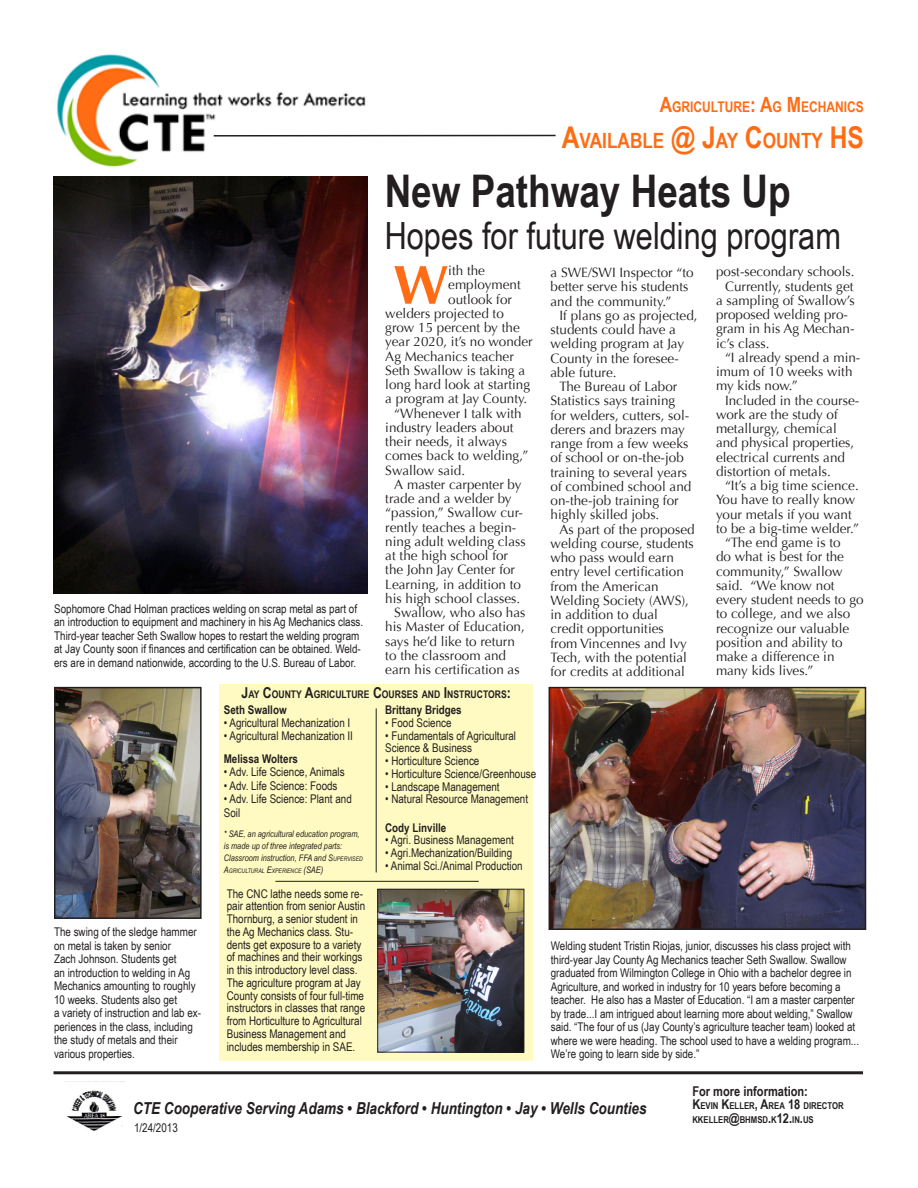
<style>
.page{position:relative;width:918px;height:1188px;background:#fff}
.page>*{position:absolute;margin:0;border:0;box-sizing:border-box;transform-origin:0 0}
.t1{font:700 55.05px "Optima";color:#ff6c15}
.t2{font:700 45px "Arial Narrow";color:#231f20}
.t3{font:37.5px "Arial Narrow";color:#231f20}
.t4{font:700 21px "Arial Narrow";color:#ff6c14}
.t5{font:italic 700 16.5px "Arial Narrow";color:#231f20}
.t6{font:700 14.7px "Arial Narrow";color:#ff6c14}
.t7{font:13.5px/14.2px "Optima";color:#231f20}
.t8{font:700 13.5px "Arial Narrow";color:#231f20}
.t9{font:12px/13.5px "Arial Narrow";color:#231f20}
.t10{font:700 12px "Arial Narrow";color:#231f20}
.t11{font:700 10.5px "Arial Narrow";color:#231f20}
.t12{font:700 9.45px "Arial Narrow";color:#231f20}
.t13{font:italic 9px/12px "Arial Narrow";color:#231f20}
.t14{font:italic 6.3px "Arial Narrow";color:#231f20}
.s1{font-size:21px}
.s2{font-size:30px}
.s3{font-size:15px}
.s4{font-style:inherit}
.s5{font-size:6.3px}
.s6{font-size:9px}
.s7{font-size:13.5px}
</style>
<div class="page">
<img style="left:56px;top:54px;width:310px;height:113px">
<hr style="left:214px;top:135px;width:342px;height:2px;background:#231f20">
<img style="left:67px;top:1088px;width:56px;height:43px">
<img style="left:54px;top:176px;width:313px;height:418px">
<img style="left:552px;top:690px;width:311px;height:237px">
<div style="left:549px;top:687px;width:317px;height:243px;border:2px solid #231f20"></div>
<img style="left:57px;top:690px;width:142px;height:226px">
<div style="left:54px;top:687px;width:148px;height:232px;border:2px solid #231f20"></div>
<hr style="left:53px;top:1071px;width:810px;height:3px;background:#231f20">
<div style="left:220px;top:684px;width:313px;height:377px;background:#fffac1"></div>
<img style="left:379px;top:891px;width:143px;height:160px">
<div style="left:377px;top:889px;width:147px;height:164px;border:1px solid #231f20"></div>
<hr style="left:275px;top:881px;width:204px;height:1px;background:#231f20">
<hr style="left:376px;top:708px;width:1px;height:164px;background:#231f20">
<p class="t6" style="left:660px;top:96px;width:206px"><span class="s1">A</span>GRICULTURE<span class="s1">: A</span>G <span class="s1">M</span>ECHANICS</p>
<p class="t4" style="left:562px;top:125px;width:285px"><span class="s2">A</span>VAILABLE <span class="s2">@ J</span>AY <span class="s2">C</span>OUNTY <span class="s2">HS</span></p>
<p class="t9" style="left:54px;top:601px;width:311px">Sophomore Chad Holman practices welding on scrap metal as part of an introduction to equipment and machinery in his Ag Mechanics class.<br>Third-year teacher Seth Swallow hopes to restart the welding program at Jay County soon if finances and certification can be obtained. Weld&shy;ers are in demand nationwide, according to the U.S. Bureau of Labor.</p>
<p class="t2" style="left:385px;top:157px;width:408px">New Pathway Heats Up</p>
<p class="t3" style="left:385px;top:208px;width:458px">Hopes for future welding program</p>
<p class="t1" style="left:393px;top:253px;width:57px">W</p>
<p class="t7" style="left:448px;top:264px;width:38px">ith the</p>
<p class="t7" style="left:448px;top:278px;width:74px">employment</p>
<p class="t7" style="left:448px;top:292px;width:65px">outlook for</p>
<p class="t7" style="left:385px;top:306px;width:120px">welders projected to</p>
<p class="t7" style="left:385px;top:321px;width:136px">grow 15 percent by the</p>
<p class="t7" style="left:385px;top:335px;width:149px">year 2020, it’s no wonder</p>
<p class="t7" style="left:385px;top:349px;width:130px">Ag Mechanics teacher</p>
<p class="t7" style="left:385px;top:363px;width:141px">Seth Swallow is taking a</p>
<p class="t7" style="left:385px;top:378px;width:146px">long hard look at starting</p>
<p class="t7" style="left:385px;top:392px;width:144px">a program at Jay County.</p>
<p class="t7" style="left:385px;top:406px;width:145px;text-indent:9px">“Whenever I talk with industry leaders about their needs, it always comes back to welding,”<br>Swallow said.</p>
<p class="t7" style="left:385px;top:477px;width:142px;text-indent:9px">A master carpenter by trade and a welder by “passion,” Swallow cur&shy;rently teaches a begin&shy;ning adult welding class at the high school for the John Jay Center for<br>Learning, in addition to his high school classes.</p>
<p class="t7" style="left:385px;top:606px;width:142px;text-indent:9px">Swallow, who also has his Master of Education, says he’d like to return to the classroom and earn his certification as</p>
<p class="t7" style="left:551px;top:265px;width:145px">a SWE/SWI Inspector “to better serve his students and the community.”</p>
<p class="t7" style="left:551px;top:308px;width:149px;text-indent:9px">If plans go as projected, students could have a welding program at Jay<br>County in the foresee&shy;able future.</p>
<p class="t7" style="left:551px;top:379px;width:142px;text-indent:9px">The Bureau of Labor<br>Statistics says training for welders, cutters, sol&shy;derers and brazers may range from a few weeks of school or on-the-job training to several years of combined school and on-the-job training for highly skilled jobs.</p>
<p class="t7" style="left:551px;top:522px;width:146px;text-indent:9px">As part of the proposed welding course, students who pass would earn entry level certification from the American<br>Welding Society (AWS), in addition to dual<br>credit opportunities<br>from Vincennes and Ivy<br>Tech, with the potential for credits at additional</p>
<p class="t7" style="left:716px;top:265px;width:140px">post-secondary schools.</p>
<p class="t7" style="left:716px;top:279px;width:140px;text-indent:9px">Currently, students get a sampling of Swallow’s proposed welding pro&shy;gram in his Ag Mechan&shy;ic’s class.</p>
<p class="t7" style="left:716px;top:350px;width:146px;text-indent:9px">“I already spend a min&shy;imum of 10 weeks with my kids now.”</p>
<p class="t7" style="left:716px;top:393px;width:145px;text-indent:9px">Included in the course&shy;work are the study of metallurgy, chemical and physical properties, electrical currents and distortion of metals.</p>
<p class="t7" style="left:716px;top:479px;width:145px;text-indent:9px">“It’s a big time science.<br>You have to really know your metals if you want to be a big-time welder.”</p>
<p class="t7" style="left:716px;top:536px;width:149px;text-indent:9px">“The end game is to<br>do what is best for the community,” Swallow said. “We know not every student needs to go to college, and we also recognize our valuable position and ability to make a difference in many kids lives.”</p>
<p class="t11" style="left:242px;top:686px;width:271px"><span class="s3">J</span>AY <span class="s3">C</span>OUNTY <span class="s3">A</span>GRICULTURE <span class="s3">C</span>OURSES AND <span class="s3">I</span> NSTRUCTORS<span class="s3">:</span></p>
<p class="t10" style="left:224px;top:701px;width:64px">Seth Swallow</p>
<p class="t9" style="left:224px;top:716px;width:128px">• Agricultural Mechanization I</p>
<p class="t9" style="left:224px;top:728px;width:131px">• Agricultural Mechanization II</p>
<p class="t10" style="left:385px;top:701px;width:78px">Brittany Bridges</p>
<p class="t9" style="left:385px;top:716px;width:68px">• Food Science</p>
<p class="t9" style="left:385px;top:729px;width:132px;line-height:12.8px">• Fundamentals of Agricultural<br>Science &amp; Business</p>
<p class="t9" style="left:385px;top:754px;width:96px">• Horticulture Science</p>
<p class="t9" style="left:385px;top:767px;width:153px">• Horticulture Science/Greenhouse</p>
<p class="t9" style="left:385px;top:779px;width:116px">• Landscape Management</p>
<p class="t9" style="left:385px;top:792px;width:144px">• Natural Resource Management</p>
<p class="t10" style="left:224px;top:750px;width:76px">Melissa Wolters</p>
<p class="t9" style="left:224px;top:765px;width:122px">• Adv. Life Science, Animals</p>
<p class="t9" style="left:224px;top:778px;width:115px">• Adv. Life Science: Foods</p>
<p class="t9" style="left:224px;top:792px;width:130px">• Adv. Life Science: Plant and<br>Soil</p>
<p class="t9" style="left:54px;top:925px;width:149px">The swing of the sledge hammer on metal is taken by senior<br>Zach Johnson. Students get<br>an introduction to welding in Ag<br>Mechanics amounting to roughly<br>10 weeks. Students also get<br>a variety of instruction and lab ex&shy;periences in the class, including the study of metals and their various properties.</p>
<p class="t13" style="left:224px;top:827px;width:141px">* SAE, an agricultural education program, is made up of three integrated parts:<br>Classroom instruction, FFA and <span class="s4">S</span><span class="s5">UPERVISED</span></p>
<p class="t14" style="left:224px;top:866px;width:101px"><span class="s6">A</span>GRICULTURAL <span class="s6">E</span>XPERIENCE <span class="s6">(SAE)</span></p>
<p class="t9" style="left:227px;top:887px;width:140px;line-height:12.8px">The CNC lathe needs some re&shy;pair attention from senior Austin<br>Thornburg, a senior student in the Ag Mechanics class. Stu&shy;dents get exposure to a variety of machines and their workings in this introductory level class.<br>The agriculture program at Jay<br>County consists of four full-time instructors in classes that range from Horticulture to Agricultural<br>Business Management and includes membership in SAE.</p>
<p class="t10" style="left:385px;top:818px;width:63px">Cody Linville</p>
<p class="t9" style="left:385px;top:833px;width:130px">• Agri. Business Management</p>
<p class="t9" style="left:385px;top:846px;width:129px">• Agri.Mechanization/Building</p>
<p class="t9" style="left:385px;top:858px;width:139px">• Animal Sci./Animal Production</p>
<p class="t9" style="left:551px;top:939px;width:310px">Welding student Tristin Riojas, junior, discusses his class project with third-year Jay County Ag Mechanics teacher Seth Swallow. Swallow graduated from Wilmington College in Ohio with a bachelor degree in Agriculture, and worked in industry for 10 years before becoming a teacher. He also has a Master of Education. “I am a master carpenter by trade...I am intrigued about learning more about welding,” Swallow said. “The four of us (Jay County’s agriculture teacher team) looked at where we were heading. The school used to have a welding program...<br>We’re going to learn side by side.”</p>
<p class="t5" style="left:133px;top:1095px;width:515px">CTE Cooperative Serving Adams • Blackford • Huntington • Jay • Wells Counties</p>
<p class="t9" style="left:134px;top:1121px;width:45px">1/24/2013</p>
<p class="t8" style="left:692px;top:1081px;width:117px">For more information:</p>
<p class="t12" style="left:692px;top:1099px;width:153px"><span class="s7">K</span>EVIN <span class="s7">K</span>ELLER<span class="s7">, A</span>REA <span class="s7">18</span> DIRECTOR</p>
<p class="t12" style="left:692px;top:1112px;width:123px">KKELLER<span class="s7">@</span>BHMSD<span class="s7">.</span>K<span class="s7">12.</span>IN<span class="s7">.</span>US</p>
</div>
